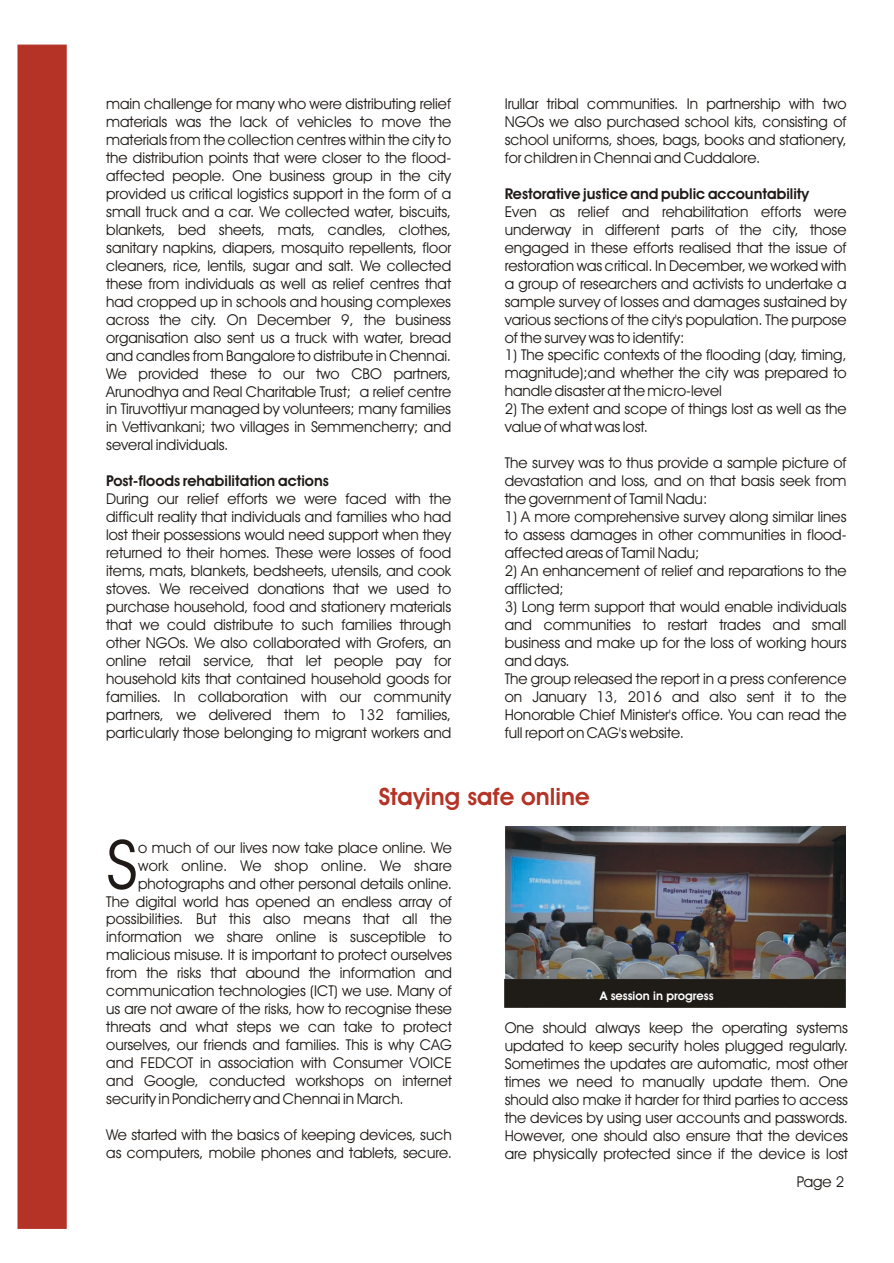
<style>
.page{position:relative;width:894px;height:1263px;background:#fff}
.page>*{position:absolute;margin:0;border:0;box-sizing:border-box;transform-origin:0 0}
.t1{font:68.25px "Avant Garde Bk BT";color:#1f1a17}
.t2{font:700 24px "Avant Garde Bk BT";color:#b53326}
.t3{font:15px/18px "Avant Garde Bk BT";color:#1f1a17;text-align:justify}
.t4{font:700 15px "Avant Garde Bk BT";color:#1f1a17}
.t5{font:700 12px "Avant Garde Bk BT";color:#fff}
</style>
<div class="page">
<div style="left:18px;top:45px;width:48px;height:1184px;background:#b53326"></div>
<img style="left:505px;top:827px;width:340px;height:180px">
<p class="t3" style="left:106px;top:96px;width:347px">main challenge for many who were distributing relief materials was the lack of vehicles to move the materials from the collection centres within the city to the distribution points that were closer to the flood&shy;affected people. One business group in the city provided us critical logistics support in the form of a small truck and a car. We collected water, biscuits, blankets, bed sheets, mats, candles, clothes, sanitary napkins, diapers, mosquito repellents, floor cleaners, rice, lentils, sugar and salt. We collected these from individuals as well as relief centres that had cropped up in schools and housing complexes across the city. On December 9, the business organisation also sent us a truck with water, bread and candles from Bangalore to distribute in Chennai.<br>We provided these to our two CBO partners, Arunodhya and Real Charitable Trust; a relief centre in Tiruvottiyur managed by volunteers; many families in Vettivankani; two villages in Semmencherry; and several individuals.</p>
<p class="t4" style="left:106px;top:475px;width:224px">Post-floods rehabilitation actions</p>
<p class="t3" style="left:106px;top:491px;width:347px">During our relief efforts we were faced with the difficult reality that individuals and families who had lost their possessions would need support when they returned to their homes. These were losses of food items, mats, blankets, bedsheets, utensils, and cook stoves. We received donations that we used to purchase household, food and stationery materials that we could distribute to such families through other NGOs. We also collaborated with Grofers, an online retail service, that let people pay for household kits that contained household goods for families. In collaboration with our community partners, we delivered them to 132 families, particularly those belonging to migrant workers and</p>
<p class="t3" style="left:505px;top:96px;width:343px">Irullar tribal communities. In partnership with two NGOs we also purchased school kits, consisting of school uniforms, shoes, bags, books and stationery, for children in Chennai and Cuddalore.</p>
<p class="t4" style="left:505px;top:187px;width:306px">Restorative justice and public accountability</p>
<p class="t3" style="left:505px;top:204px;width:343px">Even as relief and rehabilitation efforts were underway in different parts of the city, those engaged in these efforts realised that the issue of restoration was critical. In December, we worked with a group of researchers and activists to undertake a sample survey of losses and damages sustained by various sections of the city's population. The purpose of the survey was to identify:</p>
<p class="t3" style="left:505px;top:348px;width:343px">1) The specific contexts of the flooding (day, timing, magnitude);and whether the city was prepared to handle disaster at the micro-level</p>
<p class="t3" style="left:505px;top:402px;width:343px">2) The extent and scope of things lost as well as the value of what was lost.</p>
<p class="t3" style="left:505px;top:455px;width:343px">The survey was to thus provide a sample picture of devastation and loss, and on that basis seek from the government of Tamil Nadu:</p>
<p class="t3" style="left:505px;top:509px;width:343px">1) A more comprehensive survey along similar lines to assess damages in other communities in flood&shy;affected areas of Tamil Nadu;</p>
<p class="t3" style="left:505px;top:563px;width:343px">2) An enhancement of relief and reparations to the afflicted;</p>
<p class="t3" style="left:505px;top:599px;width:343px;text-align:left">3) Long term support that would enable individuals and communities to restart trades and small business and make up for the loss of working hours and days.<br>The group released the report in a press conference on January 13, 2016 and also sent it to the Honorable Chief Minister's office. You can read the full report on CAG's website.</p>
<h2 class="t2" style="left:379px;top:787px;width:212px">Staying safe online</h2>
<p class="t3" style="left:138px;top:840px;width:315px">o much of our lives now take place online. We work online. We shop online. We share</p>
<h1 class="t1" style="left:106px;top:837px;width:33px">S</h1>
<p class="t3" style="left:106px;top:876px;width:347px;text-indent:32px">photographs and other personal details online.<br>The digital world has opened an endless array of possibilities. But this also means that all the information we share online is susceptible to malicious misuse. It is important to protect ourselves from the risks that abound the information and communication technologies (ICT) we use. Many of us are not aware of the risks, how to recognise these threats and what steps we can take to protect ourselves, our friends and families. This is why CAG and FEDCOT in association with Consumer VOICE and Google, conducted workshops on internet security in Pondicherry and Chennai in March.</p>
<p class="t3" style="left:106px;top:1127px;width:347px">We started with the basics of keeping devices, such as computers, mobile phones and tablets, secure.</p>
<p class="t5" style="left:600px;top:990px;width:115px">A session in progress</p>
<p class="t3" style="left:505px;top:1020px;width:345px">One should always keep the operating systems updated to keep security holes plugged regularly.<br>Sometimes the updates are automatic, most other times we need to manually update them. One should also make it harder for third parties to access the devices by using user accounts and passwords.<br>However, one should also ensure that the devices are physically protected since if the device is lost</p>
<p class="t3" style="left:797px;top:1174px;width:49px">Page 2</p>
</div>
